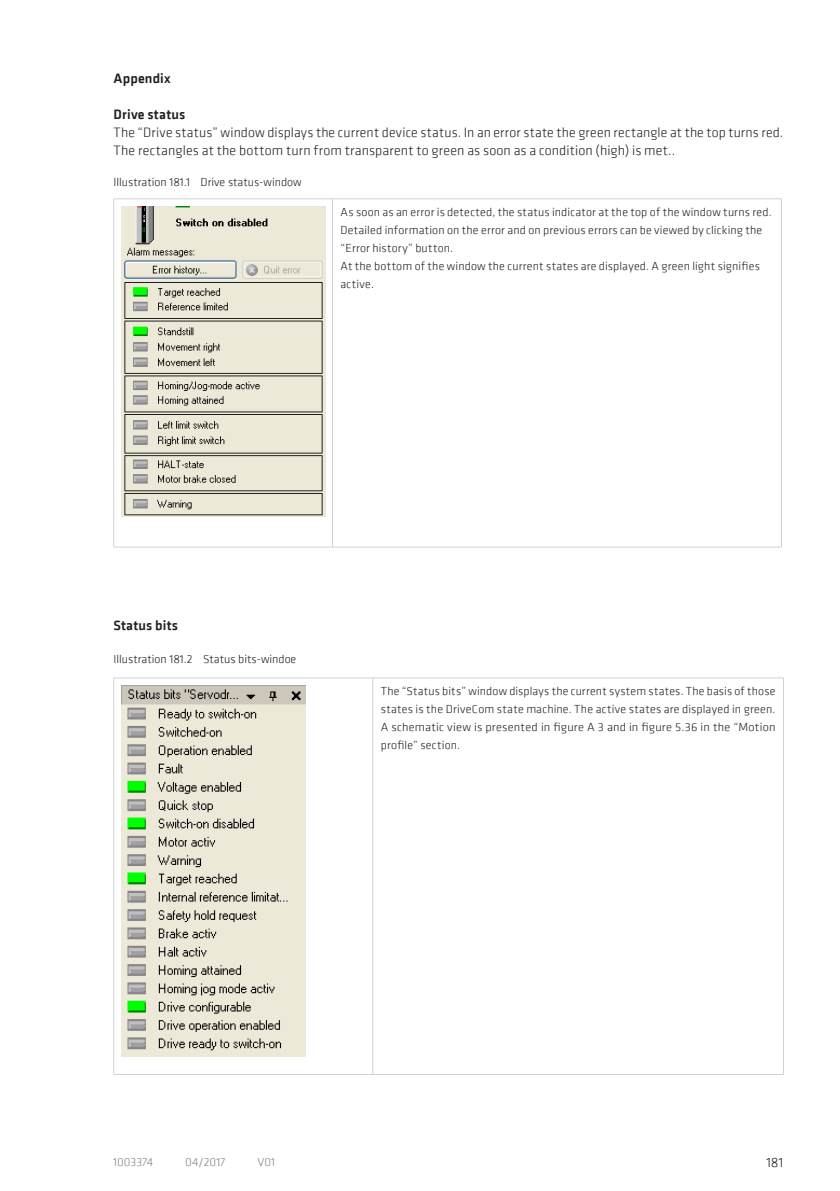
<style>
.page{position:relative;width:840px;height:1191px;background:#fff}
.page>*{position:absolute;margin:0;border:0;box-sizing:border-box;transform-origin:0 0}
.Absatzformat_1{font:300 14px/18px "Klavika Basic";letter-spacing:.01em;color:#231f20}
.Absatzformat_1-2{font:500 14px "Klavika Basic";letter-spacing:.015em;color:#231f20}
.Absatzformat_1-3{font:300 12px/18px "Klavika Basic";letter-spacing:.01em;color:#231f20}
.t1{font:300 12px "Klavika Basic";color:#808285}
</style>
<div class="page">
<hr style="left:113px;top:198px;width:219px;height:1px;background:#d1d2d4">
<hr style="left:113px;top:199px;width:1px;height:348px;background:#d1d2d4">
<hr style="left:332px;top:198px;width:449px;height:1px;background:#d1d2d4">
<hr style="left:332px;top:199px;width:1px;height:348px;background:#d1d2d4">
<hr style="left:780px;top:199px;width:1px;height:348px;background:#d1d2d4">
<hr style="left:113px;top:547px;width:219px;height:1px;background:#d1d2d4">
<hr style="left:332px;top:547px;width:449px;height:1px;background:#d1d2d4">
<img style="left:122px;top:207px;width:203px;height:309px">
<hr style="left:113px;top:677px;width:259px;height:1px;background:#d1d2d4">
<hr style="left:113px;top:678px;width:1px;height:396px;background:#d1d2d4">
<hr style="left:372px;top:677px;width:411px;height:1px;background:#d1d2d4">
<hr style="left:372px;top:678px;width:1px;height:396px;background:#d1d2d4">
<hr style="left:782px;top:678px;width:1px;height:396px;background:#d1d2d4">
<hr style="left:113px;top:1074px;width:259px;height:1px;background:#d1d2d4">
<hr style="left:372px;top:1074px;width:411px;height:1px;background:#d1d2d4">
<img style="left:122px;top:686px;width:183px;height:370px">
<p class="Absatzformat_1-2" style="left:113px;top:68px;width:59px">Appendix</p>
<p class="Absatzformat_1-2" style="left:113px;top:104px;width:73px">Drive status</p>
<p class="Absatzformat_1" style="left:113px;top:123px;width:671px">The “Drive status” window displays the current device status. In an error state the green rectangle at the top turns red.<br>The rectangles at the bottom turn from transparent to green as soon as a condition (high) is met..</p>
<p class="Absatzformat_1-3" style="left:113px;top:172px;width:189px">Illustration 181.1 Drive status-window</p>
<p class="Absatzformat_1-3" style="left:340px;top:203px;width:432px">As soon as an error is detected, the status indicator at the top of the window turns red.<br>Detailed information on the error and on previous errors can be viewed by clicking the “Error history” button.</p>
<p class="Absatzformat_1-3" style="left:340px;top:257px;width:421px">At the bottom of the window the current states are displayed. A green light signifies active.</p>
<p class="Absatzformat_1-2" style="left:113px;top:615px;width:66px">Status bits</p>
<p class="Absatzformat_1-3" style="left:113px;top:649px;width:184px">Illustration 181.2 Status bits-windoe</p>
<p class="Absatzformat_1-3" style="left:380px;top:682px;width:396px;text-align:justify">The “Status bits” window displays the current system states. The basis of those states is the DriveCom state machine. The active states are displayed in green.<br>A schematic view is presented in figure A 3 and in figure 5.36 in the “Motion profile” section.</p>
<p class="t1" style="left:113px;top:1154px;width:42px">1003374</p>
<p class="t1" style="left:185px;top:1154px;width:42px">04/2017</p>
<p class="t1" style="left:257px;top:1154px;width:19px">V01</p>
<p class="Absatzformat_1" style="left:765px;top:1153px;width:18px">181</p>
</div>
